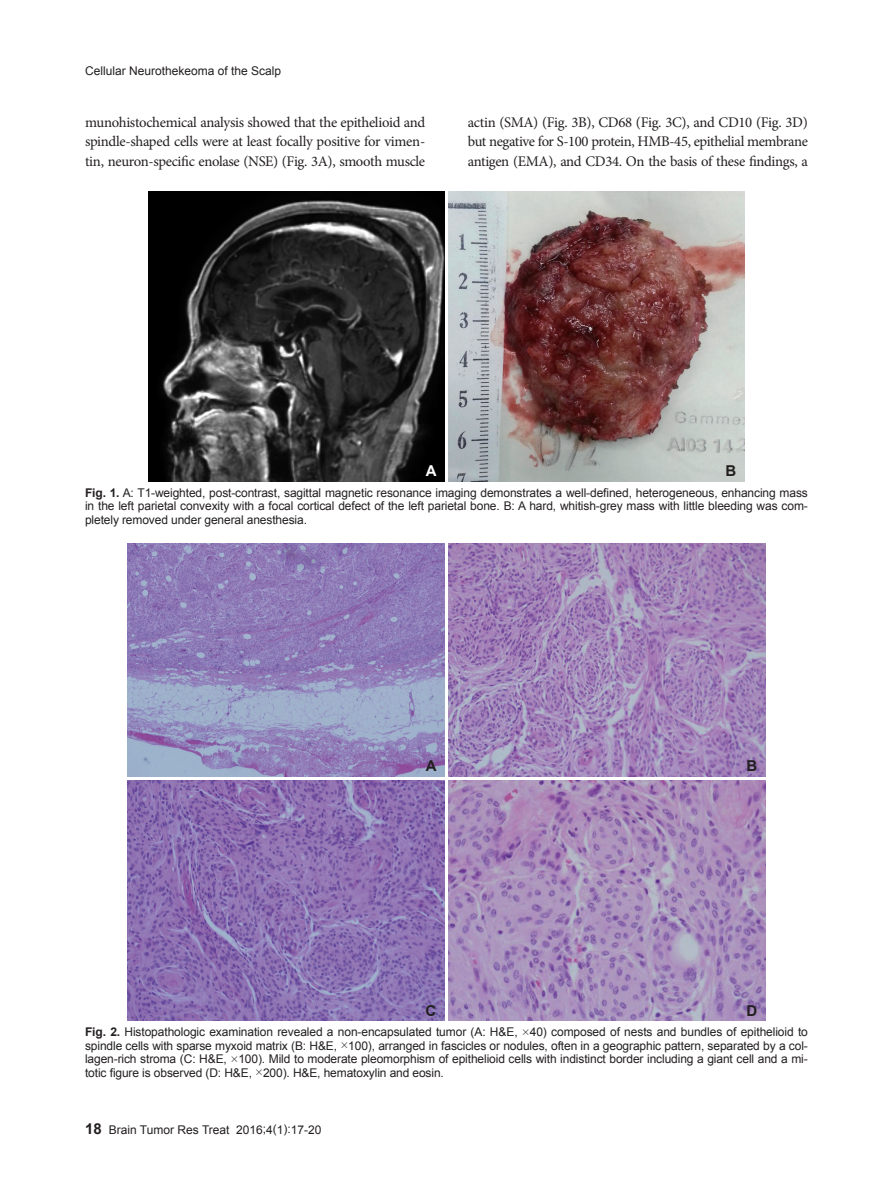
<style>
.page{position:relative;width:893px;height:1191px;background:#fff}
.page>*{position:absolute;margin:0;border:0;box-sizing:border-box;transform-origin:0 0}
.t1{font:700 15px "Arial";color:#231f20}
.t2{font:700 15px "Arial";color:#fff}
.본문{font:14.7px/19.5px "Minion Pro";letter-spacing:-.025em;color:#231f20;text-align:justify}
.그림제목{font:12px/13.5px "Arial";letter-spacing:-.01em;color:#231f20;text-align:justify}
.s1{font-weight:700}
.s2{font-family:"Garamond"}
.s3{font-weight:700;font-size:15px}
</style>
<div class="page">
<img style="left:149px;top:191px;width:295px;height:291px">
<img style="left:449px;top:191px;width:295px;height:291px">
<img style="left:128px;top:543px;width:317px;height:233px">
<img style="left:128px;top:781px;width:317px;height:239px">
<img style="left:449px;top:543px;width:317px;height:233px">
<img style="left:449px;top:781px;width:317px;height:239px">
<p class="그림제목" style="left:85px;top:64px;width:198px">Cellular Neurothekeoma of the Scalp</p>
<p class="본문" style="left:85px;top:113px;width:342px">munohistochemical analysis showed that the epithelioid and spindle-shaped cells were at least focally positive for vimen&shy;tin, neuron-specific enolase (NSE) (Fig. 3A), smooth muscle</p>
<p class="본문" style="left:468px;top:113px;width:342px">actin (SMA) (Fig. 3B), CD68 (Fig. 3C), and CD10 (Fig. 3D) but negative for S-100 protein, HMB-45, epithelial membrane antigen (EMA), and CD34. On the basis of these findings, a</p>
<p class="t2" style="left:426px;top:461px;width:12px">A</p>
<p class="t1" style="left:725px;top:461px;width:12px">B</p>
<p class="그림제목" style="left:85px;top:485px;width:724px"><span class="s1">Fig. 1.</span> A: T1-weighted, post-contrast, sagittal magnetic resonance imaging demonstrates a well-defined, heterogeneous, enhancing mass in the left parietal convexity with a focal cortical defect of the left parietal bone. B: A hard, whitish-grey mass with little bleeding was com&shy;pletely removed under general anesthesia.</p>
<p class="t1" style="left:426px;top:756px;width:12px">A</p>
<p class="t1" style="left:747px;top:756px;width:12px">B</p>
<p class="t1" style="left:426px;top:1000px;width:12px">C</p>
<p class="t1" style="left:747px;top:1000px;width:12px">D</p>
<p class="그림제목" style="left:85px;top:1025px;width:724px"><span class="s1">Fig. 2.</span> Histopathologic examination revealed a non-encapsulated tumor (A: H&amp;E, <span class="s2">×</span>40) composed of nests and bundles of epithelioid to spindle cells with sparse myxoid matrix (B: H&amp;E, <span class="s2">×</span>100), arranged in fascicles or nodules, often in a geographic pattern, separated by a col&shy;lagen-rich stroma (C: H&amp;E, <span class="s2">×</span>100). Mild to moderate pleomorphism of epithelioid cells with indistinct border including a giant cell and a mi&shy;totic figure is observed (D: H&amp;E, <span class="s2">×</span>200). H&amp;E, hematoxylin and eosin.</p>
<p class="그림제목" style="left:85px;top:1122px;width:238px"><span class="s3">18</span> Brain Tumor Res Treat 2016;4(1):17-20</p>
</div>
